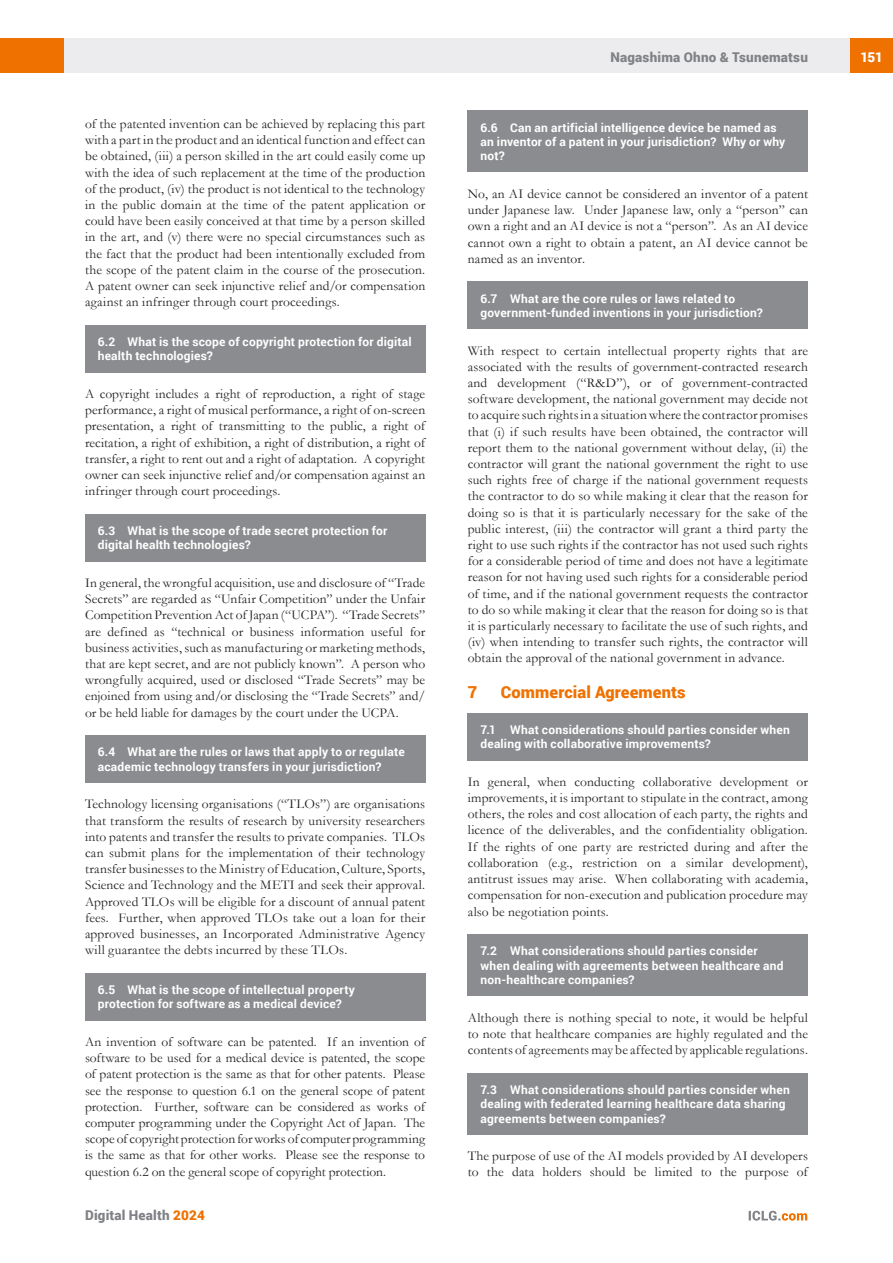
<style>
.page{position:relative;width:893px;height:1263px;background:#fff}
.page>*{position:absolute;margin:0;border:0;box-sizing:border-box;transform-origin:0 0}
.t1{font:900 16.5px "Roboto";letter-spacing:.005em;color:#ef7100}
.t2{font:13.5px/16.2px "Garamond";letter-spacing:.01em;color:#231f20;text-align:justify}
.t3{font:900 13.5px "Roboto";letter-spacing:.015em;color:#808285}
.t4{font:900 13.5px "Roboto";color:#fff}
.t5{font:700 12px/14.4px "Roboto";letter-spacing:.015em;color:#fff}
.s1{color:#ef7100}
</style>
<div class="page">
<div style="left:64px;top:38px;width:786px;height:34px;background:#ececee"></div>
<div style="left:850px;top:38px;width:43px;height:34px;background:#ef7100"></div>
<div style="left:0;top:38px;width:64px;height:34px;background:#ef7100"></div>
<svg style="left:749px;top:1211px;width:58px;height:9px"></svg>
<div style="left:468px;top:111px;width:340px;height:61px;background:#8a8c8f"></div>
<div style="left:468px;top:282px;width:340px;height:47px;background:#8a8c8f"></div>
<div style="left:468px;top:713px;width:340px;height:47px;background:#8a8c8f"></div>
<div style="left:468px;top:934px;width:340px;height:62px;background:#8a8c8f"></div>
<div style="left:468px;top:1073px;width:340px;height:61px;background:#8a8c8f"></div>
<div style="left:85px;top:325px;width:340px;height:47px;background:#8a8c8f"></div>
<div style="left:85px;top:514px;width:340px;height:47px;background:#8a8c8f"></div>
<div style="left:85px;top:735px;width:340px;height:47px;background:#8a8c8f"></div>
<div style="left:85px;top:973px;width:340px;height:47px;background:#8a8c8f"></div>
<p class="t2" style="left:85px;top:115px;width:342px">of the patented invention can be achieved by replacing this part with a part in the product and an identical function and effect can be obtained, (iii) a person skilled in the art could easily come up with the idea of such replacement at the time of the production of the product, (iv) the product is not identical to the technology in the public domain at the time of the patent application or could have been easily conceived at that time by a person skilled in the art, and (v) there were no special circumstances such as the fact that the product had been intentionally excluded from the scope of the patent claim in the course of the prosecution.<br>A patent owner can seek injunctive relief and/or compensation against an infringer through court proceedings.</p>
<p class="t5" style="left:98px;top:334px;width:315px">6.2 What is the scope of copyright protection for digital health technologies?</p>
<p class="t2" style="left:85px;top:385px;width:342px">A copyright includes a right of reproduction, a right of stage performance, a right of musical performance, a right of on-screen presentation, a right of transmitting to the public, a right of recitation, a right of exhibition, a right of distribution, a right of transfer, a right to rent out and a right of adaptation. A copyright owner can seek injunctive relief and/or compensation against an infringer through court proceedings.</p>
<p class="t5" style="left:98px;top:523px;width:291px">6.3 What is the scope of trade secret protection for digital health technologies?</p>
<p class="t2" style="left:85px;top:574px;width:342px">In general, the wrongful acquisition, use and disclosure of “Trade Secrets” are regarded as “Unfair Competition” under the Unfair Competition Prevention Act of Japan (“UCPA”). “Trade Secrets” are defined as “technical or business information useful for business activities, such as manufacturing or marketing methods, that are kept secret, and are not publicly known”. A person who wrongfully acquired, used or disclosed “Trade Secrets” may be enjoined from using and/or disclosing the “Trade Secrets” and/ or be held liable for damages by the court under the UCPA.</p>
<p class="t5" style="left:98px;top:744px;width:308px">6.4 What are the rules or laws that apply to or regulate academic technology transfers in your jurisdiction?</p>
<p class="t2" style="left:85px;top:796px;width:342px">Technology licensing organisations (“TLOs”) are organisations that transform the results of research by university researchers into patents and transfer the results to private companies. TLOs can submit plans for the implementation of their technology transfer businesses to the Ministry of Education, Culture, Sports, Science and Technology and the METI and seek their approval.<br>Approved TLOs will be eligible for a discount of annual patent fees. Further, when approved TLOs take out a loan for their approved businesses, an Incorporated Administrative Agency will guarantee the debts incurred by these TLOs.</p>
<p class="t5" style="left:98px;top:982px;width:259px">6.5 What is the scope of intellectual property protection for software as a medical device?</p>
<p class="t2" style="left:85px;top:1033px;width:342px">An invention of software can be patented. If an invention of software to be used for a medical device is patented, the scope of patent protection is the same as that for other patents. Please see the response to question 6.1 on the general scope of patent protection. Further, software can be considered as works of computer programming under the Copyright Act of Japan. The scope of copyright protection for works of computer programming is the same as that for other works. Please see the response to question 6.2 on the general scope of copyright protection.</p>
<p class="t3" style="left:85px;top:1206px;width:121px">Digital Health <span class="s1">2024</span></p>
<p class="t3" style="left:610px;top:48px;width:199px">Nagashima Ohno &amp; Tsunematsu</p>
<p class="t4" style="left:860px;top:48px;width:24px">151</p>
<p class="t5" style="left:480px;top:120px;width:306px">6.6 Can an artificial intelligence device be named as an inventor of a patent in your jurisdiction? Why or why not?</p>
<p class="t2" style="left:468px;top:185px;width:342px">No, an AI device cannot be considered an inventor of a patent under Japanese law. Under Japanese law, only a “person” can own a right and an AI device is not a “person”. As an AI device cannot own a right to obtain a patent, an AI device cannot be named as an inventor.</p>
<p class="t5" style="left:480px;top:291px;width:284px">6.7 What are the core rules or laws related to government-funded inventions in your jurisdiction?</p>
<p class="t2" style="left:468px;top:342px;width:342px">With respect to certain intellectual property rights that are associated with the results of government-contracted research and development (“R&amp;D”), or of government-contracted software development, the national government may decide not to acquire such rights in a situation where the contractor promises that (i) if such results have been obtained, the contractor will report them to the national government without delay, (ii) the contractor will grant the national government the right to use such rights free of charge if the national government requests the contractor to do so while making it clear that the reason for doing so is that it is particularly necessary for the sake of the public interest, (iii) the contractor will grant a third party the right to use such rights if the contractor has not used such rights for a considerable period of time and does not have a legitimate reason for not having used such rights for a considerable period of time, and if the national government requests the contractor to do so while making it clear that the reason for doing so is that it is particularly necessary to facilitate the use of such rights, and (iv) when intending to transfer such rights, the contractor will obtain the approval of the national government in advance.</p>
<p class="t1" style="left:468px;top:681px;width:11px">7</p>
<p class="t1" style="left:501px;top:681px;width:186px">Commercial Agreements</p>
<p class="t5" style="left:480px;top:722px;width:311px">7.1 What considerations should parties consider when dealing with collaborative improvements?</p>
<p class="t2" style="left:468px;top:773px;width:342px">In general, when conducting collaborative development or improvements, it is important to stipulate in the contract, among others, the roles and cost allocation of each party, the rights and licence of the deliverables, and the confidentiality obligation.<br>If the rights of one party are restricted during and after the collaboration (e.g., restriction on a similar development), antitrust issues may arise. When collaborating with academia, compensation for non-execution and publication procedure may also be negotiation points.</p>
<p class="t5" style="left:480px;top:943px;width:305px">7.2 What considerations should parties consider when dealing with agreements between healthcare and non-healthcare companies?</p>
<p class="t2" style="left:468px;top:1009px;width:342px">Although there is nothing special to note, it would be helpful to note that healthcare companies are highly regulated and the contents of agreements may be affected by applicable regulations.</p>
<p class="t5" style="left:480px;top:1082px;width:311px">7.3 What considerations should parties consider when dealing with federated learning healthcare data sharing agreements between companies?</p>
<p class="t2" style="left:468px;top:1147px;width:342px">The purpose of use of the AI models provided by AI developers to the data holders should be limited to the purpose of</p>
</div>
